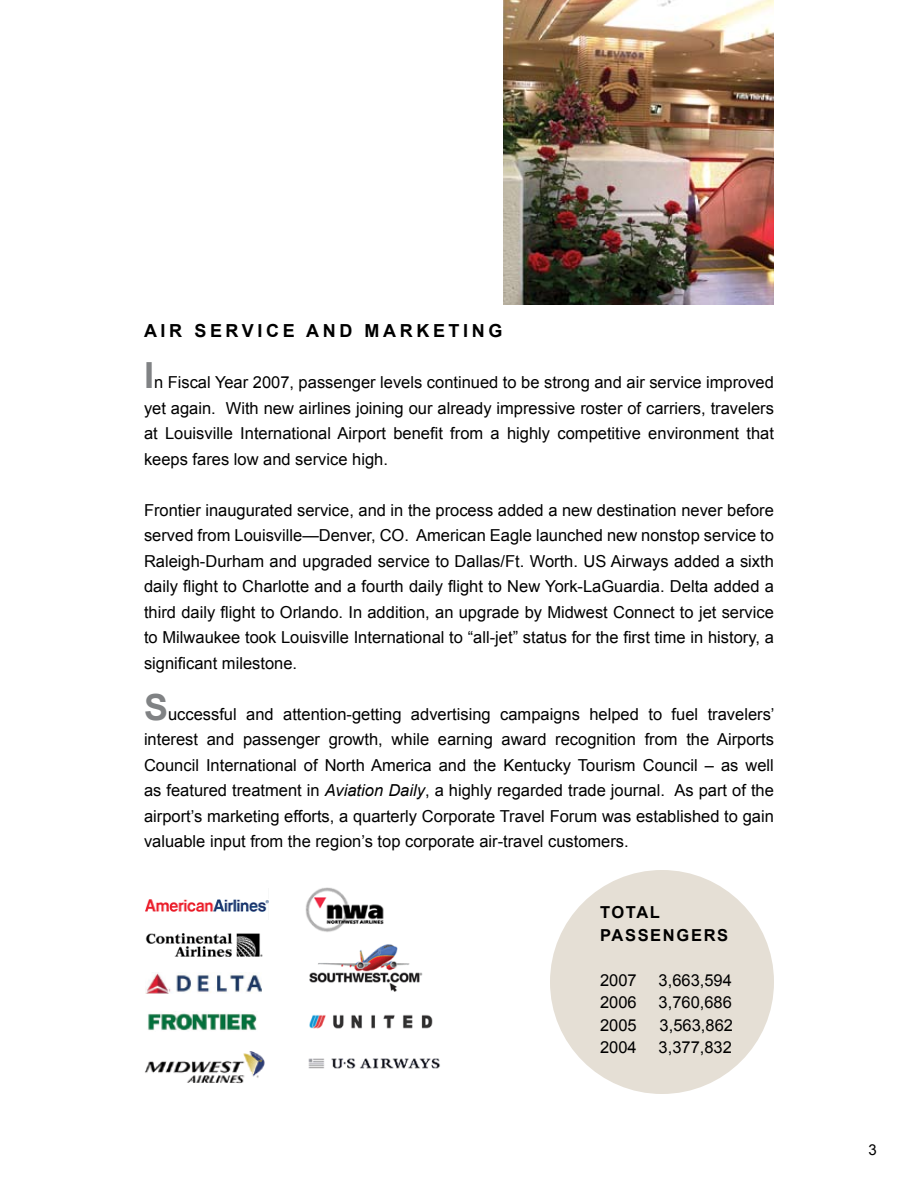
<style>
.page{position:relative;width:918px;height:1188px;background:#fff}
.page>*{position:absolute;margin:0;border:0;box-sizing:border-box;transform-origin:0 0}
.t1{font:700 18px "Arial";letter-spacing:.2em;color:#000}
.t2{font:16.5px/25.5px "Arial";color:#000;text-align:justify}
.t3{font:700 16.5px/22.5px "Arial";color:#000}
.t4{font:15px "Arial";color:#000}
.s1{font-weight:700;font-size:36px;color:#808284}
.s2{font-style:italic}
</style>
<div class="page">
<div style="left:550px;top:870px;width:224px;height:224px;background:#e5dfd5;border-radius:50%"></div>
<img style="left:146px;top:899px;width:122px;height:13px">
<img style="left:146px;top:933px;width:116px;height:24px">
<img style="left:148px;top:1013px;width:109px;height:18px">
<img style="left:145px;top:1051px;width:120px;height:32px">
<img style="left:146px;top:973px;width:115px;height:20px">
<img style="left:305px;top:887px;width:79px;height:45px">
<img style="left:309px;top:944px;width:114px;height:48px">
<img style="left:310px;top:1015px;width:122px;height:14px">
<img style="left:308px;top:1058px;width:132px;height:11px">
<img style="left:503px;top:0;width:271px;height:305px">
<p class="t1" style="left:144px;top:319px;width:360px">AIR SERVICE AND MARKETING</p>
<p class="t2" style="left:144px;top:370px;width:631px"><span class="s1">I</span>n Fiscal Year 2007, passenger levels continued to be strong and air service improved yet again. With new airlines joining our already impressive roster of carriers, travelers at Louisville International Airport benefit from a highly competitive environment that keeps fares low and service high.</p>
<p class="t2" style="left:144px;top:497px;width:632px">Frontier inaugurated service, and in the process added a new destination never before served from Louisville—Denver, CO. American Eagle launched new nonstop service to Raleigh-Durham and upgraded service to Dallas/Ft. Worth. US Airways added a sixth daily flight to Charlotte and a fourth daily flight to New York-LaGuardia. Delta added a third daily flight to Orlando. In addition, an upgrade by Midwest Connect to jet service to Milwaukee took Louisville International to “all-jet” status for the first time in history, a significant milestone.</p>
<p class="t2" style="left:144px;top:701px;width:632px"><span class="s1">S</span>uccessful and attention-getting advertising campaigns helped to fuel travelers’ interest and passenger growth, while earning award recognition from the Airports Council International of North America and the Kentucky Tourism Council – as well as featured treatment in <span class="s2">Aviation Daily</span>, a highly regarded trade journal. As part of the airport’s marketing efforts, a quarterly Corporate Travel Forum was established to gain valuable input from the region’s top corporate air-travel customers.</p>
<p class="t3" style="left:600px;top:902px;width:62px">TOTAL<br>PASSENGERS</p>
<p class="t2" style="left:600px;top:967px;width:38px">2007</p>
<p class="t2" style="left:659px;top:967px;width:75px">3,663,594</p>
<p class="t2" style="left:600px;top:990px;width:38px">2006</p>
<p class="t2" style="left:659px;top:990px;width:75px">3,760,686</p>
<p class="t2" style="left:600px;top:1012px;width:38px">2005</p>
<p class="t2" style="left:660px;top:1012px;width:75px">3,563,862</p>
<p class="t2" style="left:600px;top:1035px;width:38px">2004</p>
<p class="t2" style="left:659px;top:1035px;width:75px">3,377,832</p>
<p class="t4" style="left:868px;top:1140px;width:10px">3</p>
</div>
